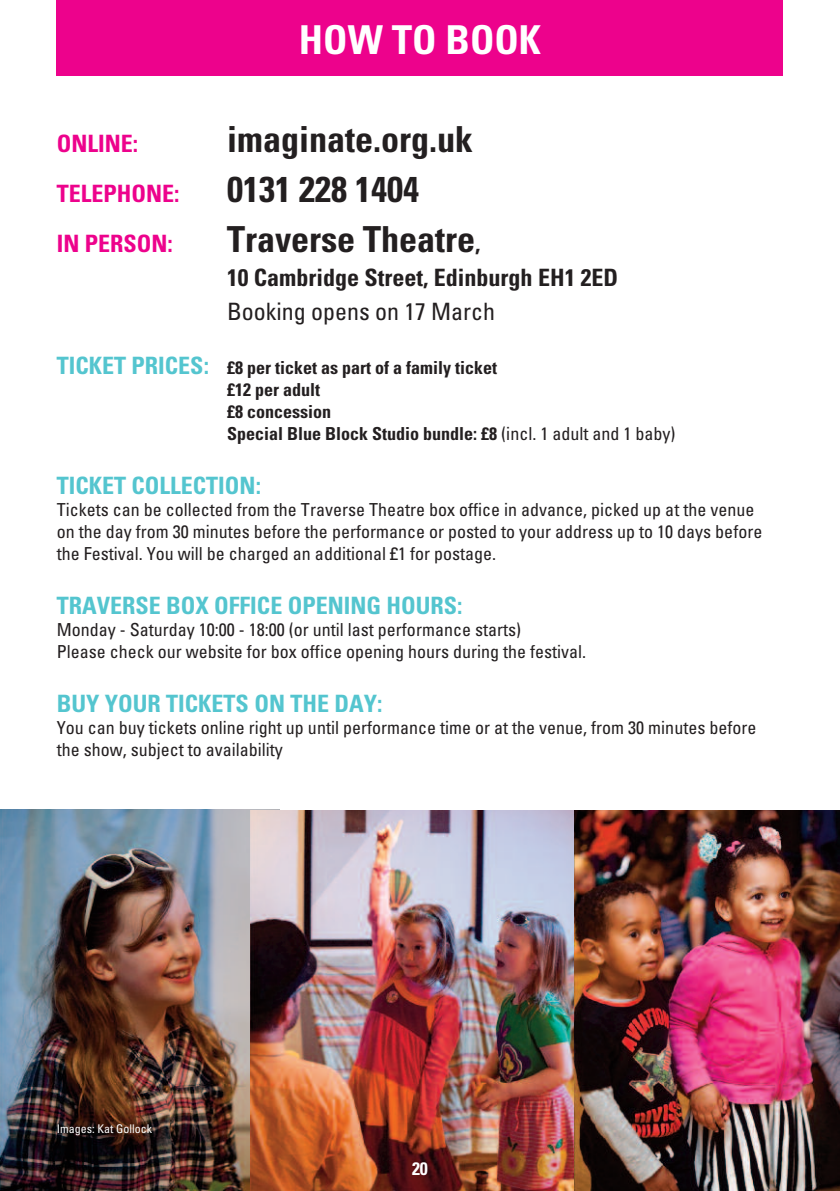
<style>
.page{position:relative;width:840px;height:1191px;background:#fff}
.page>*{position:absolute;margin:0;border:0;box-sizing:border-box;transform-origin:0 0}
.t1{font:700 condensed 40px "Univers";color:#fff}
.t2{font:700 condensed 36px "Univers";color:#231f20}
.t3{font:700 condensed 24px "Univers";color:#54c5cf}
.t4{font:700 condensed 24px "Univers";color:#231f20}
.t5{font:700 condensed 24px "Univers";color:#ed028c}
.t6{font:condensed 24px "Univers";color:#231f20}
.t7{font:condensed 18px/22px "Univers";color:#231f20}
.t8{font:700 condensed 18px/22px "Univers";color:#231f20}
.t9{font:700 condensed 18px "Univers";color:#fff}
.t10{font:condensed 12px "Univers";color:#fff}
.s1{font-size:24px}
.s2{font-size:24px;color:#54c5cf}
.s3{font-weight:400}
</style>
<div class="page">
<div style="left:57px;top:0;width:725px;height:76px;background:#ed028c"></div>
<img style="left:0;top:810px;width:251px;height:381px">
<img style="left:251px;top:810px;width:323px;height:381px">
<img style="left:574px;top:810px;width:265px;height:381px">
<h1 class="t1" style="left:298px;top:17px;width:244px">HOW TO BOOK</h1>
<h3 class="t5" style="left:57px;top:129px;width:83px">ONLINE:</h3>
<h2 class="t2" style="left:227px;top:118px;width:247px">imaginate.org.uk</h2>
<h3 class="t5" style="left:57px;top:179px;width:124px">TELEPHONE:</h3>
<h2 class="t2" style="left:227px;top:168px;width:193px">0131 228 1404</h2>
<h3 class="t5" style="left:57px;top:229px;width:118px">IN PERSON:</h3>
<h2 class="t2" style="left:227px;top:218px;width:255px">Traverse Theatre<span class="s1">,</span></h2>
<h3 class="t4" style="left:227px;top:263px;width:392px">10 Cambridge Street, Edinburgh EH1 2ED</h3>
<h3 class="t6" style="left:227px;top:297px;width:269px">Booking opens on 17 March</h3>
<p class="t8" style="left:227px;top:356px;width:449px;text-indent:-170px"><span class="s2">TICKET PRICES:</span> £8 per ticket as part of a family ticket<br>£12 per adult<br>£8 concession<br>Special Blue Block Studio bundle: £8 <span class="s3">(incl. 1 adult and 1 baby)</span></p>
<h3 class="t3" style="left:57px;top:471px;width:206px">TICKET COLLECTION:</h3>
<p class="t7" style="left:57px;top:498px;width:706px">Tickets can be collected from the Traverse Theatre box office in advance, picked up at the venue on the day from 30 minutes before the performance or posted to your address up to 10 days before the Festival. You will be charged an additional £1 for postage.</p>
<h3 class="t3" style="left:57px;top:591px;width:407px">TRAVERSE BOX OFFICE OPENING HOURS:</h3>
<p class="t7" style="left:57px;top:618px;width:530px">Monday - Saturday 10:00 - 18:00 (or until last performance starts)<br>Please check our website for box office opening hours during the festival.</p>
<h3 class="t3" style="left:57px;top:689px;width:327px">BUY YOUR TICKETS ON THE DAY:</h3>
<p class="t7" style="left:57px;top:716px;width:700px">You can buy tickets online right up until performance time or at the venue, from 30 minutes before the show, subject to availability</p>
<p class="t10" style="left:57px;top:1122px;width:97px">Images: Kat Gollock</p>
<p class="t9" style="left:412px;top:1158px;width:17px">20</p>
</div>
